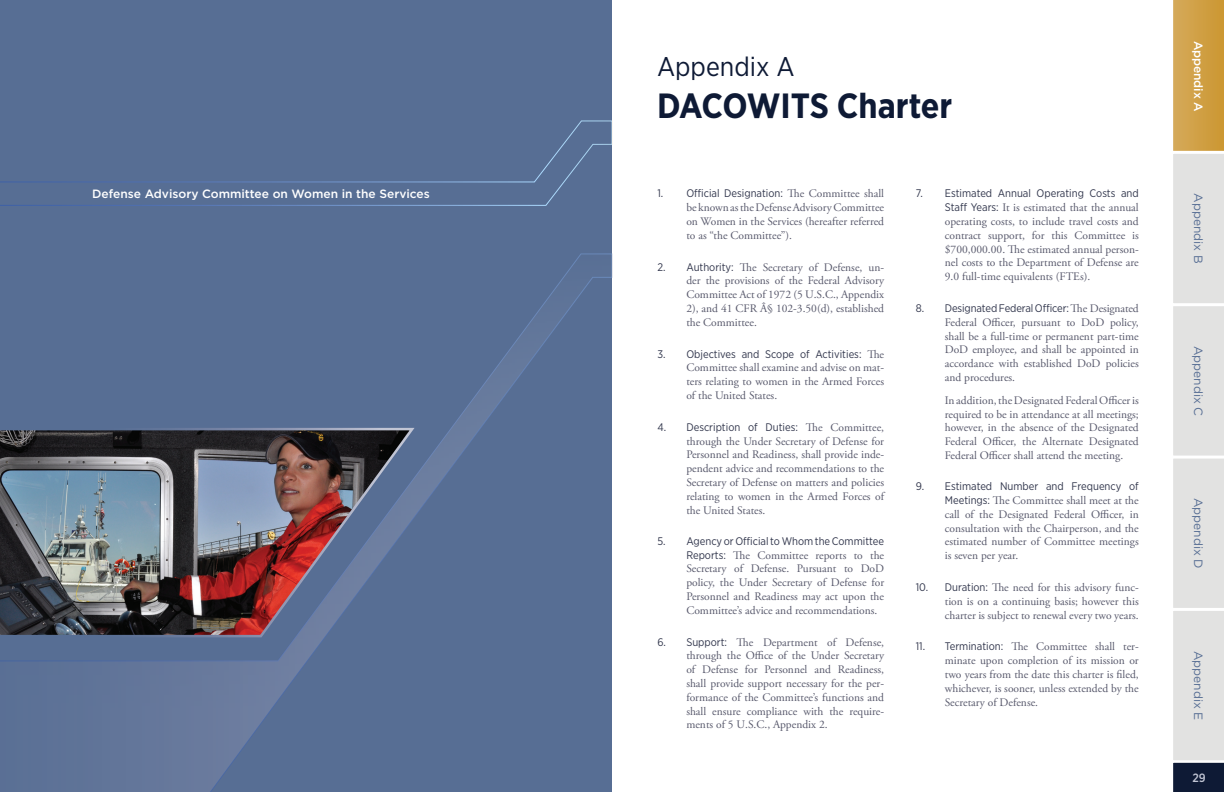
<style>
.page{position:relative;width:1224px;height:792px;background:#fff}
.page>*{position:absolute;margin:0;border:0;box-sizing:border-box;transform-origin:0 0}
.t1{font:700 35px "Gotham Narrow";color:#0e1a35}
.t2{font:27px "Gotham Narrow";color:#0e1a35}
.t3{font:500 12px "Gotham";color:#fff}
.t4{font:12px "Gotham";color:#576e94}
.t5{font:500 12px "Gotham Narrow";color:#c1c5d4}
.t6{font:11.5px/13.8px "Adobe Garamond Pro";color:#58596c;text-align:justify}
.t7{font:11px "Gotham Narrow";color:#33384e}
.s1{font-family:"Adobe Garamond Pro";font-size:11.5px;color:#58596c}
.s2{font-family:"Gotham Narrow";font-size:11px;color:#33384e}
</style>
<div class="page">
<div style="left:0;top:0;width:612px;height:792px;background:#576e94"></div>
<svg style="left:0;top:120px;width:613px;height:86px"></svg>
<svg style="left:110px;top:253px;width:503px;height:539px"></svg>
<img style="left:0;top:427px;width:417px;height:212px">
<svg style="left:1173px;top:0;width:51px;height:792px;background:#d7cebd"></svg>
<p class="t3" style="left:92px;top:187px;width:339px">Defense Advisory Committee on Women in the Services</p>
<h2 class="t2" style="left:657px;top:49px;width:139px">Appendix A</h2>
<h1 class="t1" style="left:657px;top:83px;width:297px">DACOWITS Charter</h1>
<p class="t7" style="left:657px;top:187px;width:228px">1. Official Designation: <span class="s1">The Committee shall</span></p>
<p class="t6" style="left:686px;top:201px;width:199px">be known as the Defense Advisory Committee on Women in the Services (hereafter referred to as “the Committee”).</p>
<p class="t6" style="left:686px;top:261px;width:199px;text-indent:-29px"><span class="s2">2. Authority:</span> The Secretary of Defense, un&shy;der the provisions of the Federal Advisory Committee Act of 1972 (5 U.S.C., Appendix 2), and 41 CFR Â§ 102-3.50(d), established the Committee.</p>
<p class="t7" style="left:657px;top:347px;width:228px">3. Objectives and Scope of Activities: <span class="s1">The</span></p>
<p class="t6" style="left:686px;top:361px;width:199px">Committee shall examine and advise on mat&shy;ters relating to women in the Armed Forces of the United States.</p>
<p class="t7" style="left:657px;top:420px;width:228px">4. Description of Duties: <span class="s1">The Committee,</span></p>
<p class="t6" style="left:686px;top:435px;width:199px">through the Under Secretary of Defense for Personnel and Readiness, shall provide inde&shy;pendent advice and recommendations to the Secretary of Defense on matters and policies relating to women in the Armed Forces of the United States.</p>
<p class="t7" style="left:657px;top:534px;width:228px">5. Agency or Official to Whom the Committee</p>
<p class="t6" style="left:686px;top:549px;width:199px"><span class="s2">Reports:</span> The Committee reports to the Secretary of Defense. Pursuant to DoD policy, the Under Secretary of Defense for Personnel and Readiness may act upon the Committee’s advice and recommendations.</p>
<p class="t6" style="left:686px;top:636px;width:199px;text-indent:-29px"><span class="s2">6. Support:</span> The Department of Defense, through the Office of the Under Secretary of Defense for Personnel and Readiness, shall provide support necessary for the per&shy;formance of the Committee’s functions and shall ensure compliance with the require&shy;ments of 5 U.S.C., Appendix 2.</p>
<p class="t7" style="left:916px;top:187px;width:224px">7. Estimated Annual Operating Costs and</p>
<p class="t6" style="left:945px;top:201px;width:195px"><span class="s2">Staff Years:</span> It is estimated that the annual operating costs, to include travel costs and contract support, for this Committee is $700,000.00. The estimated annual person&shy;nel costs to the Department of Defense are 9.0 full-time equivalents (FTEs).</p>
<p class="t7" style="left:916px;top:301px;width:224px">8. Designated Federal Officer: <span class="s1">The Designated</span></p>
<p class="t6" style="left:945px;top:316px;width:195px">Federal Officer, pursuant to DoD policy, shall be a full-time or permanent part-time DoD employee, and shall be appointed in accordance with established DoD policies and procedures.</p>
<p class="t6" style="left:945px;top:394px;width:195px">In addition, the Designated Federal Officer is required to be in attendance at all meetings; however, in the absence of the Designated Federal Officer, the Alternate Designated Federal Officer shall attend the meeting.</p>
<p class="t7" style="left:916px;top:480px;width:224px">9. Estimated Number and Frequency of</p>
<p class="t6" style="left:945px;top:494px;width:195px"><span class="s2">Meetings:</span> The Committee shall meet at the call of the Designated Federal Officer, in consultation with the Chairperson, and the estimated number of Committee meetings is seven per year.</p>
<p class="t6" style="left:945px;top:581px;width:195px;text-indent:-29px"><span class="s2">10. Duration:</span> The need for this advisory func&shy;tion is on a continuing basis; however this charter is subject to renewal every two years.</p>
<p class="t6" style="left:945px;top:640px;width:195px;text-indent:-29px"><span class="s2">11. Termination:</span> The Committee shall ter&shy;minate upon completion of its mission or two years from the date this charter is filed, whichever, is sooner, unless extended by the Secretary of Defense.</p>
<p class="t3" style="left:1205px;top:41px;width:72px;rotate:90deg">Appendix A</p>
<p class="t4" style="left:1205px;top:193px;width:72px;rotate:90deg">Appendix B</p>
<p class="t4" style="left:1205px;top:346px;width:72px;rotate:90deg">Appendix C</p>
<p class="t4" style="left:1205px;top:498px;width:72px;rotate:90deg">Appendix D</p>
<p class="t4" style="left:1205px;top:651px;width:71px;rotate:90deg">Appendix E</p>
<p class="t5" style="left:1192px;top:770px;width:15px">29</p>
</div>
